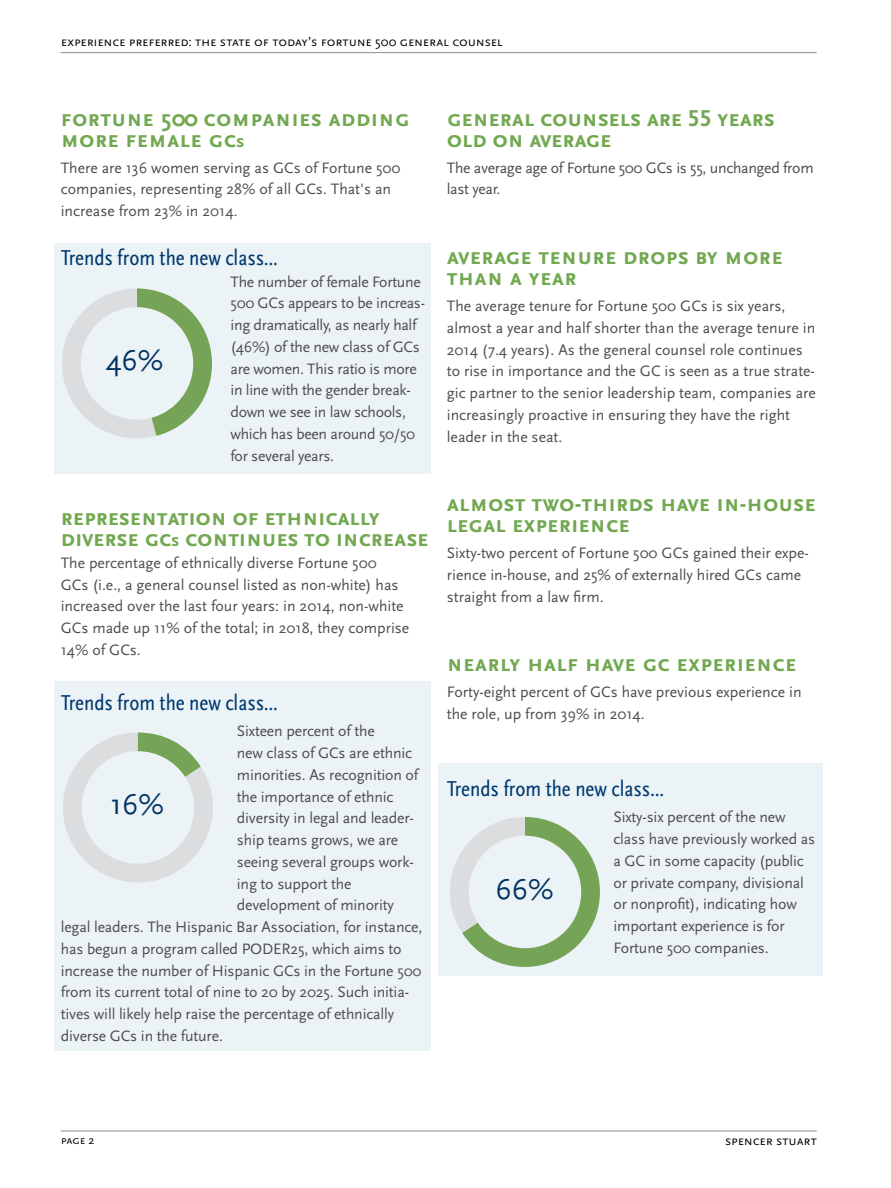
<style>
.page{position:relative;width:891px;height:1188px;background:#fff}
.page>*{position:absolute;margin:0;border:0;box-sizing:border-box;transform-origin:0 0}
.t1{font:30px "Scala Sans Pro";color:#003262}
.t2{font:700 24px/21px "Scala Sans Pro";color:#71a850}
.t3{font:condensed 22.5px "Scala Sans Pro";color:#003a70}
.t4{font:15.75px/21.8px "Scala Sans Pro";letter-spacing:-.01em;color:#4d4d4f}
.t5{font:13.5px "Scala Sans Pro";letter-spacing:-.01em;color:#000}
.t6{font:12px "Scala Sans Pro";color:#000}
.s1{font-size:18px}
</style>
<div class="page">
<hr style="left:61px;top:52px;width:756px;height:1px;background:#8a8c8e">
<hr style="left:61px;top:1131px;width:756px;height:1px;background:#8a8c8e">
<div style="left:54px;top:681px;width:377px;height:370px;background:#ecf3f6"></div>
<div style="left:54px;top:243px;width:377px;height:231px;background:#ecf3f6"></div>
<div style="left:439px;top:764px;width:384px;height:212px;background:#ecf3f6"></div>
<svg style="left:62px;top:288px;width:150px;height:151px"></svg>
<svg style="left:450px;top:817px;width:150px;height:150px"></svg>
<svg style="left:63px;top:732px;width:150px;height:151px"></svg>
<p class="t5" style="left:61px;top:33px;width:444px">Experience Preferred: The State of Today’s Fortune 500 General Counsel</p>
<h2 class="t2" style="left:61px;top:107px;width:347px">Fortune 500 companies adding more female gc<span class="s1">s</span></h2>
<p class="t4" style="left:61px;top:157px;width:341px">There are 136 women serving as GCs of Fortune 500 companies, representing 28% of all GCs. That's an increase from 23% in 2014.</p>
<h3 class="t3" style="left:61px;top:244px;width:219px">Trends from the new class…</h3>
<p class="t4" style="left:231px;top:271px;width:196px">The number of female Fortune<br>500 GCs appears to be increas&shy;ing dramatically, as nearly half (46%) of the new class of GCs are women. This ratio is more in line with the gender break&shy;down we see in law schools, which has been around 50/50 for several years.</p>
<h1 class="t1" style="left:106px;top:342px;width:59px">46%</h1>
<h2 class="t2" style="left:61px;top:507px;width:369px">representation of ethnically diverse GC<span class="s1">s</span> continues to increase</h2>
<p class="t4" style="left:61px;top:552px;width:350px">The percentage of ethnically diverse Fortune 500<br>GCs (i.e., a general counsel listed as non-white) has increased over the last four years: in 2014, non-white GCs made up 11% of the total; in 2018, they comprise 14% of GCs.</p>
<h3 class="t3" style="left:61px;top:690px;width:219px">Trends from the new class…</h3>
<p class="t4" style="left:237px;top:720px;width:139px">Sixteen percent of the</p>
<p class="t4" style="left:237px;top:742px;width:177px">new class of GCs are ethnic</p>
<p class="t4" style="left:237px;top:764px;width:183px">minorities. As recognition of</p>
<p class="t4" style="left:237px;top:786px;width:158px">the importance of ethnic</p>
<p class="t4" style="left:237px;top:807px;width:179px">diversity in legal and leader-</p>
<p class="t4" style="left:237px;top:829px;width:163px">ship teams grows, we are</p>
<p class="t4" style="left:237px;top:851px;width:178px">seeing several groups work-</p>
<p class="t4" style="left:237px;top:873px;width:116px">ing to support the</p>
<p class="t4" style="left:237px;top:894px;width:159px">development of minority</p>
<p class="t4" style="left:61px;top:916px;width:363px">legal leaders. The Hispanic Bar Association, for instance,</p>
<p class="t4" style="left:61px;top:938px;width:342px">has begun a program called PODER25, which aims to</p>
<p class="t4" style="left:61px;top:960px;width:362px">increase the number of Hispanic GCs in the Fortune 500</p>
<p class="t4" style="left:61px;top:981px;width:350px">from its current total of nine to 20 by 2025. Such initia-</p>
<p class="t4" style="left:61px;top:1003px;width:335px">tives will likely help raise the percentage of ethnically</p>
<p class="t4" style="left:61px;top:1025px;width:164px">diverse GCs in the future.</p>
<h1 class="t1" style="left:111px;top:787px;width:55px">16%</h1>
<h2 class="t2" style="left:447px;top:107px;width:328px">General Counsels are 55 years old on average</h2>
<p class="t4" style="left:447px;top:157px;width:368px">The average age of Fortune 500 GCs is 55, unchanged from last year.</p>
<h2 class="t2" style="left:447px;top:246px;width:338px">Average tenure drops by more than a year</h2>
<p class="t4" style="left:447px;top:295px;width:371px">The average tenure for Fortune 500 GCs is six years, almost a year and half shorter than the average tenure in 2014 (7.4 years). As the general counsel role continues to rise in importance and the GC is seen as a true strate&shy;gic partner to the senior leadership team, companies are increasingly proactive in ensuring they have the right leader in the seat.</p>
<h2 class="t2" style="left:447px;top:493px;width:371px">Almost two-thirds have in-house legal experience</h2>
<p class="t4" style="left:447px;top:542px;width:363px">Sixty-two percent of Fortune 500 GCs gained their expe&shy;rience in-house, and 25% of externally hired GCs came straight from a law firm.</p>
<h2 class="t2" style="left:447px;top:653px;width:351px">N early half have GC experience</h2>
<p class="t4" style="left:447px;top:681px;width:356px">Forty-eight percent of GCs have previous experience in the role, up from 39% in 2014.</p>
<h3 class="t3" style="left:447px;top:776px;width:219px">Trends from the new class…</h3>
<p class="t4" style="left:613px;top:806px;width:203px">Sixty-six percent of the new class have previously worked as a GC in some capacity (public or private company, divisional or nonprofit), indicating how important experience is for<br>Fortune 500 companies.</p>
<h1 class="t1" style="left:496px;top:872px;width:60px">66%</h1>
<p class="t6" style="left:61px;top:1133px;width:35px">page 2</p>
<p class="t5" style="left:725px;top:1133px;width:93px">Spencer Stuart</p>
</div>
